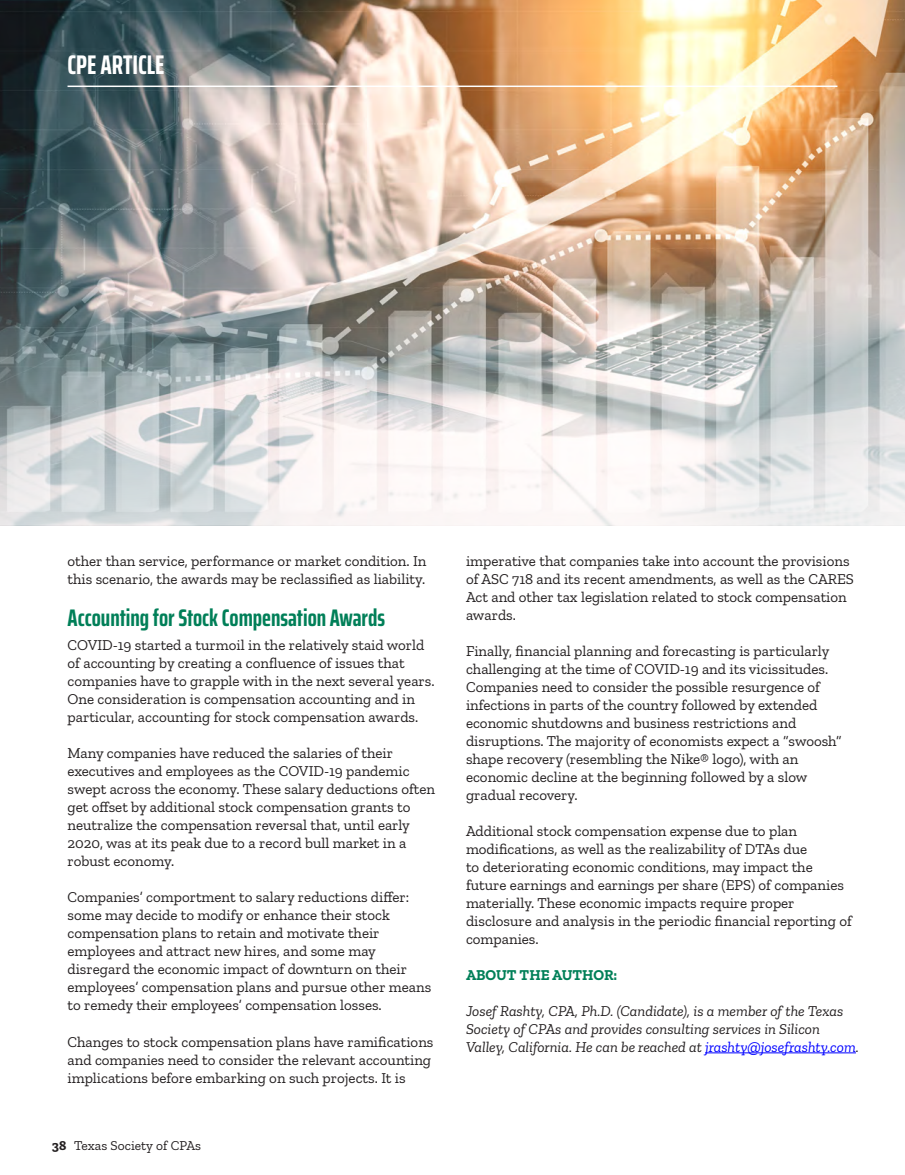
<style>
.page{position:relative;width:905px;height:1175px;background:#fff}
.page>*{position:absolute;margin:0;border:0;box-sizing:border-box;transform-origin:0 0}
.t1{font:700 extra-condensed 27px "Saira";color:#fff}
.t2{font:700 extra-condensed 24px "Saira";color:#007f58}
.t3{font:15px/18px "Zilla Slab";color:#231f20}
.t4{font:italic 15px/18px "Zilla Slab";color:#231f20}
.t5{font:700 15px "Zilla Slab";color:#007f58}
.t6{font:13.5px "Zilla Slab";color:#231f20}
.s1{font-weight:700}
.s2{color:#00f}
</style>
<div class="page">
<img style="left:0;top:0;width:904px;height:525px">
<hr style="left:68px;top:86px;width:769px;height:1px;background:#fff">
<hr style="left:705px;top:1052px;width:150px;height:1px;background:#00f">
<h1 class="t1" style="left:68px;top:44px;width:99px">CPE ARTICLE</h1>
<p class="t3" style="left:68px;top:551px;width:360px">other than service, performance or market condition. In this scenario, the awards may be reclassified as liability.</p>
<h2 class="t2" style="left:68px;top:599px;width:319px">Accounting for Stock Compensation Awards</h2>
<p class="t3" style="left:68px;top:636px;width:368px">COVID-19 started a turmoil in the relatively staid world of accounting by creating a confluence of issues that companies have to grapple with in the next several years.<br>One consideration is compensation accounting and in particular, accounting for stock compensation awards.</p>
<p class="t3" style="left:68px;top:744px;width:369px">Many companies have reduced the salaries of their executives and employees as the COVID-19 pandemic swept across the economy. These salary deductions often get offset by additional stock compensation grants to neutralize the compensation reversal that, until early 2020, was at its peak due to a record bull market in a robust economy.</p>
<p class="t3" style="left:68px;top:888px;width:365px">Companies’ comportment to salary reductions differ: some may decide to modify or enhance their stock compensation plans to retain and motivate their employees and attract new hires, and some may disregard the economic impact of downturn on their employees’ compensation plans and pursue other means to remedy their employees’ compensation losses.</p>
<p class="t3" style="left:68px;top:1032px;width:367px">Changes to stock compensation plans have ramifications and companies need to consider the relevant accounting implications before embarking on such projects. It is</p>
<p class="t6" style="left:52px;top:1137px;width:151px"><span class="s1">38</span> Texas Society of CPAs</p>
<p class="t3" style="left:466px;top:551px;width:389px">imperative that companies take into account the provisions of ASC 718 and its recent amendments, as well as the CARES Act and other tax legislation related to stock compensation awards.</p>
<p class="t3" style="left:466px;top:641px;width:377px">Finally, financial planning and forecasting is particularly challenging at the time of COVID-19 and its vicissitudes.<br>Companies need to consider the possible resurgence of infections in parts of the country followed by extended economic shutdowns and business restrictions and disruptions. The majority of economists expect a “swoosh” shape recovery (resembling the Nike® logo), with an economic decline at the beginning followed by a slow gradual recovery.</p>
<p class="t3" style="left:466px;top:821px;width:387px">Additional stock compensation expense due to plan modifications, as well as the realizability of DTAs due<br>to deteriorating economic conditions, may impact the future earnings and earnings per share (EPS) of companies materially. These economic impacts require proper disclosure and analysis in the periodic financial reporting of companies.</p>
<p class="t5" style="left:466px;top:966px;width:153px">ABOUT THE AUTHOR:</p>
<p class="t4" style="left:466px;top:1001px;width:394px">Josef Rashty, CPA, Ph.D. (Candidate), is a member of the Texas<br>Society of CPAs and provides consulting services in Silicon<br>Valley, California. He can be reached at <span class="s2">jrashty@josefrashty.com</span>.</p>
</div>
